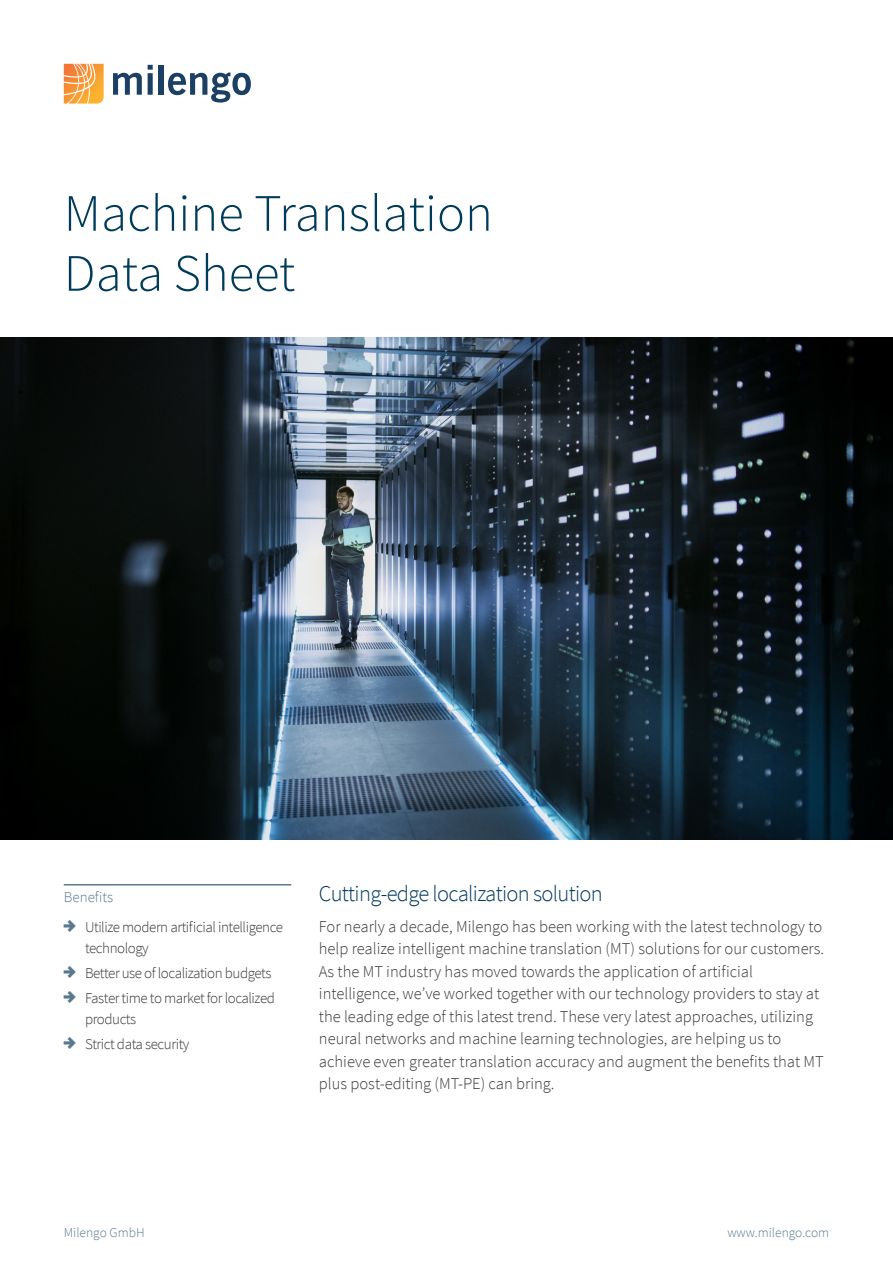
<style>
.page{position:relative;width:893px;height:1263px;background:#fff}
.page>*{position:absolute;margin:0;border:0;box-sizing:border-box;transform-origin:0 0}
.fließabsatz{font:300 52.5px/60px "Source Sans Pro";color:#003b5a}
.fließabsatz-2{font:300 22.5px "Source Sans Pro";letter-spacing:-.03em;color:#003b5a}
.bullets{font:300 16.5px/22.5px "Source Sans Pro";color:#3b373b}
.t1{font:300 15px/21px "Source Sans Pro";letter-spacing:-.03em;color:#3b373b}
.fließabsatz-3{font:300 15px "Source Sans Pro";color:#5b798e}
.t2{font:300 13.5px "Source Sans Pro";color:#5b798e}
.s1{font-family:"Iconic Stroke";font-weight:400;font-size:18px;color:#5b798e}
</style>
<div class="page">
<svg style="left:113px;top:73px;width:29px;height:22px"></svg>
<svg style="left:148px;top:65px;width:5px;height:30px"></svg>
<div style="left:159px;top:65px;width:5px;height:30px;background:#1b4064"></div>
<svg style="left:168px;top:72px;width:83px;height:31px"></svg>
<svg style="left:64px;top:64px;width:40px;height:40px"></svg>
<img style="left:0;top:338px;width:893px;height:502px">
<hr style="left:64px;top:884px;width:227px;height:1px;background:#5b798e">
<p class="fließabsatz" style="left:64px;top:184px;width:431px">Machine Translation<br>Data Sheet</p>
<p class="fließabsatz-3" style="left:64px;top:888px;width:51px">Benefits</p>
<p class="t1" style="left:85px;top:916px;width:199px;text-indent:-21px"><span class="s1">4</span> Utilize modern artificial intelligence technology</p>
<p class="t1" style="left:64px;top:962px;width:209px"><span class="s1">4</span> Better use of localization budgets</p>
<p class="t1" style="left:85px;top:988px;width:191px;text-indent:-21px"><span class="s1">4</span> Faster time to market for localized products</p>
<p class="t1" style="left:64px;top:1034px;width:127px"><span class="s1">4</span> Strict data security</p>
<p class="fließabsatz-2" style="left:319px;top:880px;width:285px">Cutting-edge localization solution</p>
<p class="bullets" style="left:319px;top:915px;width:507px">For nearly a decade, Milengo has been working with the latest technology to help realize intelligent machine translation (MT) solutions for our customers.<br>As the MT industry has moved towards the application of artificial intelligence, we’ve worked together with our technology providers to stay at the leading edge of this latest trend. These very latest approaches, utilizing neural networks and machine learning technologies, are helping us to achieve even greater translation accuracy and augment the benefits that MT plus post-editing (MT-PE) can bring.</p>
<p class="t2" style="left:64px;top:1225px;width:82px">Milengo GmbH</p>
<p class="t2" style="left:727px;top:1225px;width:103px">www.milengo.com</p>
</div>
